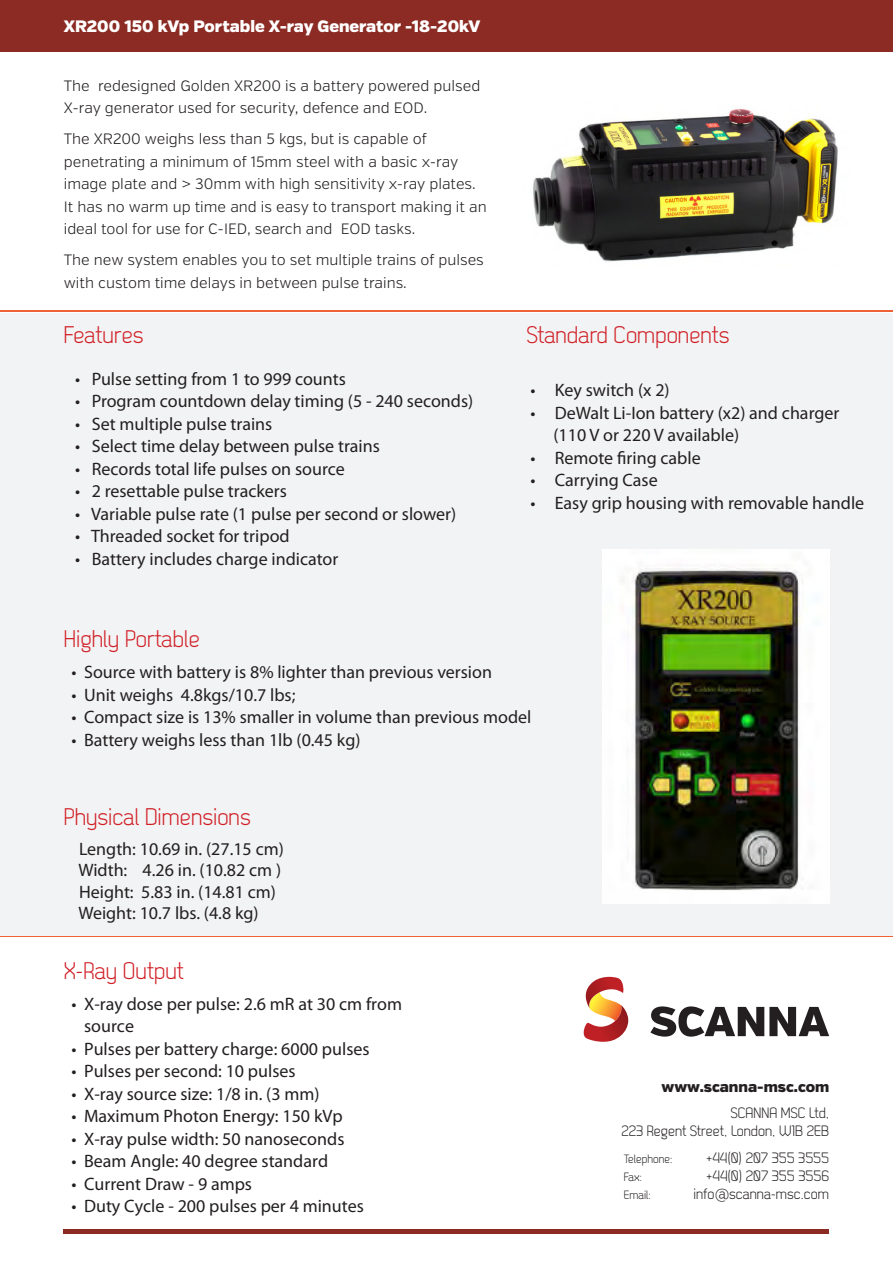
<style>
.page{position:relative;width:893px;height:1263px;background:#fff}
.page>*{position:absolute;margin:0;border:0;box-sizing:border-box;transform-origin:0 0}
.t1{font:24px "Dekar";color:#d01e25}
.t2{font:18px/21.6px "Myriad Pro";color:#231f20}
.t3{font:900 16.5px "Verb";color:#fff}
.t4{font:300 15px/22.5px "Verb";color:#231f20}
.t5{font:15px/18px "Dekar";color:#231f20;text-align:right}
.t6{font:900 15px "Verb";color:#231f20}
.t7{font:12px "Dekar";color:#231f20}
.s1{font-family:"Verb";font-weight:300}
</style>
<div class="page">
<div style="left:0;top:313px;width:893px;height:624px;background:#f2f3f4"></div>
<div style="left:0;top:0;width:893px;height:51px;background:#8b2b23"></div>
<hr style="left:64px;top:1229px;width:765px;height:4px;background:#8b2b23">
<svg style="left:650px;top:1006px;width:179px;height:30px"></svg>
<svg style="left:584px;top:977px;width:44px;height:65px"></svg>
<hr style="left:0;top:310px;width:893px;height:2px;background:#f16136">
<hr style="left:0;top:936px;width:893px;height:1px;background:#f16136">
<img style="left:533px;top:109px;width:305px;height:153px">
<img style="left:602px;top:550px;width:227px;height:354px">
<p class="t3" style="left:64px;top:16px;width:418px">XR200 150 kVp Portable X-ray Generator -18-20kV</p>
<p class="t4" style="left:64px;top:74px;width:418px">The redesigned Golden XR200 is a battery powered pulsed<br>X-ray generator used for security, defence and EOD.</p>
<p class="t4" style="left:64px;top:128px;width:424px">The XR200 weighs less than 5 kgs, but is capable of penetrating a minimum of 15mm steel with a basic x-ray image plate and &gt; 30mm with high sensitivity x-ray plates.<br>It has no warm up time and is easy to transport making it an ideal tool for use for C-IED, search and EOD tasks.</p>
<p class="t4" style="left:64px;top:249px;width:422px">The new system enables you to set multiple trains of pulses with custom time delays in between pulse trains.</p>
<p class="t1" style="left:64px;top:323px;width:81px">Features</p>
<p class="t2" style="left:75px;top:368px;width:272px">• Pulse setting from 1 to 999 counts</p>
<p class="t2" style="left:75px;top:390px;width:400px">• Program countdown delay timing (5 - 240 seconds)</p>
<p class="t2" style="left:75px;top:413px;width:199px">• Set multiple pulse trains</p>
<p class="t2" style="left:75px;top:435px;width:306px">• Select time delay between pulse trains</p>
<p class="t2" style="left:75px;top:458px;width:271px">• Records total life pulses on source</p>
<p class="t2" style="left:75px;top:480px;width:213px">• 2 resettable pulse trackers</p>
<p class="t2" style="left:75px;top:503px;width:382px">• Variable pulse rate (1 pulse per second or slower)</p>
<p class="t2" style="left:75px;top:525px;width:216px">• Threaded socket for tripod</p>
<p class="t2" style="left:75px;top:548px;width:265px">• Battery includes charge indicator</p>
<p class="t1" style="left:527px;top:323px;width:204px">Standard Components</p>
<p class="t2" style="left:531px;top:379px;width:141px">• Key switch (x 2)</p>
<p class="t2" style="left:553px;top:401px;width:287px;line-height:22.5px;text-indent:-23px">• DeWalt Li-Ion battery (x2) and charger (110 V or 220 V available)</p>
<p class="t2" style="left:531px;top:446px;width:172px">• Remote firing cable</p>
<p class="t2" style="left:531px;top:469px;width:129px">• Carrying Case</p>
<p class="t2" style="left:531px;top:491px;width:335px">• Easy grip housing with removable handle</p>
<p class="t1" style="left:64px;top:627px;width:138px">Highly Portable</p>
<p class="t2" style="left:71px;top:661px;width:422px">• Source with battery is 8% lighter than previous version</p>
<p class="t2" style="left:71px;top:684px;width:226px">• Unit weighs 4.8kgs/10.7 lbs;</p>
<p class="t2" style="left:71px;top:706px;width:462px">• Compact size is 13% smaller in volume than previous model</p>
<p class="t2" style="left:71px;top:729px;width:291px">• Battery weighs less than 1lb (0.45 kg)</p>
<p class="t1" style="left:64px;top:804px;width:188px">Physical Dimensions</p>
<p class="t2" style="left:79px;top:837px;width:206px">Length: 10.69 in. (27.15 cm)</p>
<p class="t2" style="left:78px;top:859px;width:204px">Width: 4.26 in. (10.82 cm )</p>
<p class="t2" style="left:79px;top:881px;width:199px">Height: 5.83 in. (14.81 cm)</p>
<p class="t2" style="left:78px;top:902px;width:182px">Weight: 10.7 lbs. (4.8 kg)</p>
<p class="t1" style="left:64px;top:959px;width:122px">X-Ray Output</p>
<p class="t2" style="left:84px;top:993px;width:319px;text-indent:-13px">• X-ray dose per pulse: 2.6 mR at 30 cm from source</p>
<p class="t2" style="left:71px;top:1037px;width:300px">• Pulses per battery charge: 6000 pulses</p>
<p class="t2" style="left:71px;top:1060px;width:226px">• Pulses per second: 10 pulses</p>
<p class="t2" style="left:71px;top:1082px;width:250px">• X-ray source size: 1/8 in. (3 mm)</p>
<p class="t2" style="left:71px;top:1105px;width:273px">• Maximum Photon Energy: 150 kVp</p>
<p class="t2" style="left:71px;top:1127px;width:275px">• X-ray pulse width: 50 nanoseconds</p>
<p class="t2" style="left:71px;top:1150px;width:258px">• Beam Angle: 40 degree standard</p>
<p class="t2" style="left:71px;top:1172px;width:182px">• Current Draw - 9 amps</p>
<p class="t2" style="left:71px;top:1195px;width:294px">• Duty Cycle - 200 pulses per 4 minutes</p>
<p class="t6" style="left:662px;top:1077px;width:169px">www.scanna-msc.com</p>
<p class="t5" style="left:621px;top:1104px;width:209px">SCANNA MSC Ltd,<br>223 Regent Street, London, W1B 2EB</p>
<p class="t7" style="left:624px;top:1153px;width:50px">Telephone:</p>
<p class="t5" style="left:706px;top:1149px;width:125px">+44(0) 207 355 3555</p>
<p class="t7" style="left:624px;top:1171px;width:20px">Fax:</p>
<p class="t5" style="left:706px;top:1167px;width:124px">+44(0) 207 355 3556</p>
<p class="t7" style="left:624px;top:1189px;width:29px">Email:</p>
<p class="t5" style="left:694px;top:1185px;width:137px">info<span class="s1">@</span>scanna-msc.com</p>
</div>
